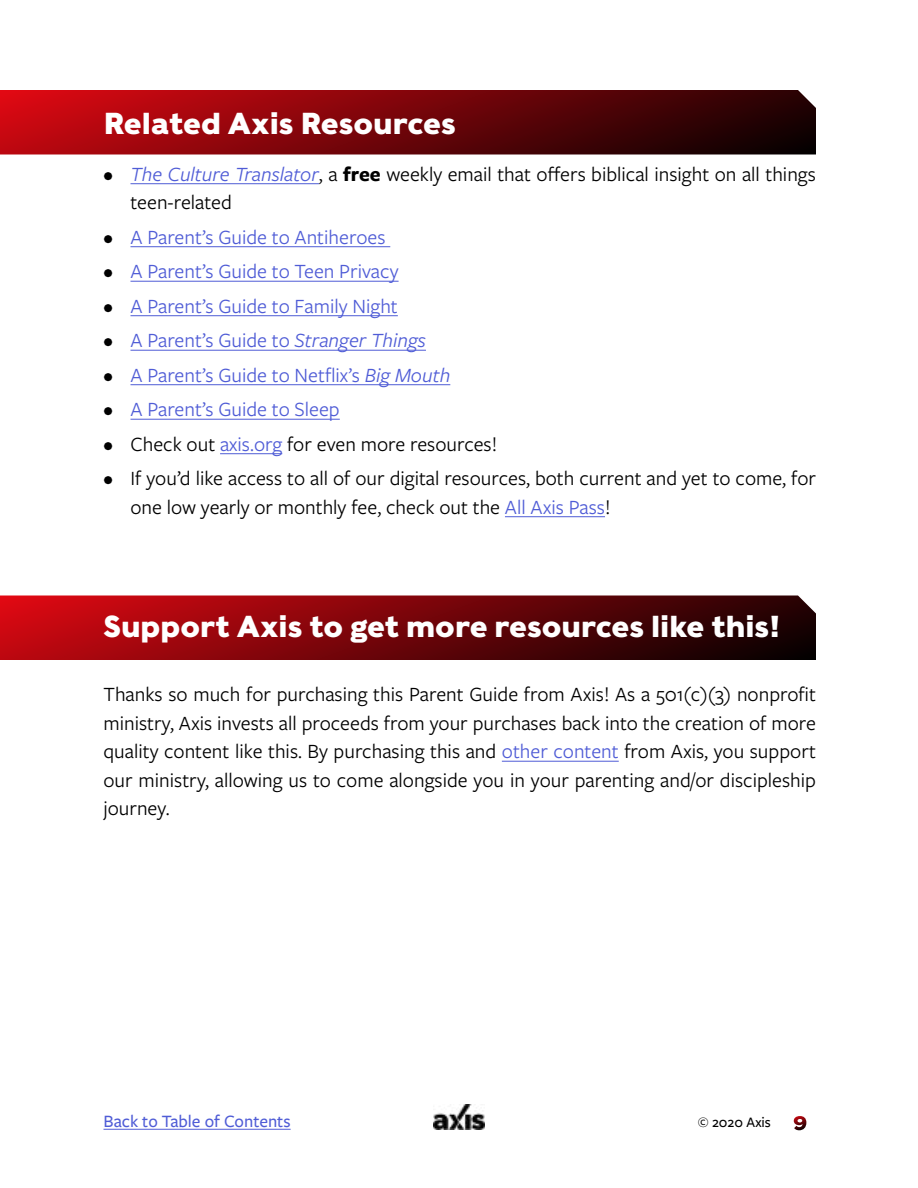
<style>
.page{position:relative;width:918px;height:1188px;background:#fff}
.page>*{position:absolute;margin:0;border:0;box-sizing:border-box;transform-origin:0 0}
.t1{font:700 30px "Caslons Egyptian";color:#fff}
.t2{font:21px/28.5px "Freight Sans Pro";color:#000}
.t3{font:21px "Freight Sans Pro";color:#4f5cd6}
.t4{font:500 18px "Freight Sans Pro";color:#4f5cd6}
.t5{font:500 15px "Freight Sans Pro";color:#000}
.s1{font-style:italic}
.s2{font-style:italic;color:#4f5cd6}
.s3{font-weight:700}
.s4{color:#000}
.s5{color:#4f5cd6}
.s6{font-family:"Caslons Egyptian";font-weight:700;font-size:19.5px;color:#fff}
</style>
<div class="page">
<hr style="left:130px;top:183px;width:189px;height:1px;background:#4f5cd6">
<hr style="left:130px;top:246px;width:260px;height:1px;background:#4f5cd6">
<hr style="left:130px;top:281px;width:269px;height:1px;background:#4f5cd6">
<hr style="left:130px;top:315px;width:268px;height:1px;background:#4f5cd6">
<hr style="left:130px;top:350px;width:296px;height:1px;background:#4f5cd6">
<hr style="left:130px;top:384px;width:320px;height:1px;background:#4f5cd6">
<hr style="left:130px;top:419px;width:210px;height:1px;background:#4f5cd6">
<hr style="left:220px;top:453px;width:62px;height:1px;background:#4f5cd6">
<hr style="left:505px;top:516px;width:100px;height:1px;background:#4f5cd6">
<hr style="left:502px;top:761px;width:117px;height:1px;background:#4f5cd6">
<img style="left:434px;top:1104px;width:50px;height:26px">
<svg style="left:0;top:596px;width:816px;height:64px;background:#72050a"></svg>
<svg style="left:0;top:90px;width:816px;height:64px;background:#72050a"></svg>
<hr style="left:104px;top:1129px;width:187px;height:1px;background:#4f5cd6">
<h1 class="t1" style="left:104px;top:104px;width:354px">Related Axis Resources</h1>
<p class="t2" style="left:131px;top:159px;width:687px;text-indent:-27px"><span class="s1">•</span> <span class="s2">The Culture Translator</span>, a <span class="s3">free</span> weekly email that offers biblical insight on all things teen-related</p>
<p class="t3" style="left:104px;top:223px;width:284px"><span class="s4">•</span> A Parent’s Guide to Antiheroes</p>
<p class="t3" style="left:104px;top:258px;width:297px"><span class="s4">•</span> A Parent’s Guide to Teen Privacy</p>
<p class="t3" style="left:104px;top:292px;width:296px"><span class="s4">•</span> A Parent’s Guide to Family Night</p>
<p class="t3" style="left:104px;top:327px;width:324px"><span class="s4">•</span> A Parent’s Guide to <span class="s1">Stranger Things</span></p>
<p class="t3" style="left:104px;top:361px;width:348px"><span class="s4">•</span> A Parent’s Guide to Netflix’s <span class="s1">Big Mouth</span></p>
<p class="t3" style="left:104px;top:396px;width:238px"><span class="s4">•</span> A Parent’s Guide to Sleep</p>
<p class="t2" style="left:104px;top:429px;width:395px">• Check out <span class="s5">axis.org</span> for even more resources!</p>
<p class="t2" style="left:131px;top:464px;width:687px;text-indent:-27px">• If you’d like access to all of our digital resources, both current and yet to come, for one low yearly or monthly fee, check out the <span class="s5">All Axis Pass</span>!</p>
<h1 class="t1" style="left:104px;top:607px;width:678px">Support Axis to get more resources like this!</h1>
<p class="t2" style="left:104px;top:680px;width:714px;text-align:justify">Thanks so much for purchasing this Parent Guide from Axis! As a 501(c)(3) nonprofit ministry, Axis invests all proceeds from your purchases back into the creation of more quality content like this. By purchasing this and <span class="s5">other content</span> from Axis, you support our ministry, allowing us to come alongside you in your parenting and/or discipleship journey.</p>
<p class="t4" style="left:104px;top:1109px;width:189px">Back to Table of Contents</p>
<p class="t5" style="left:698px;top:1113px;width:111px">© 2020 Axis <span class="s6">9</span></p>
</div>
